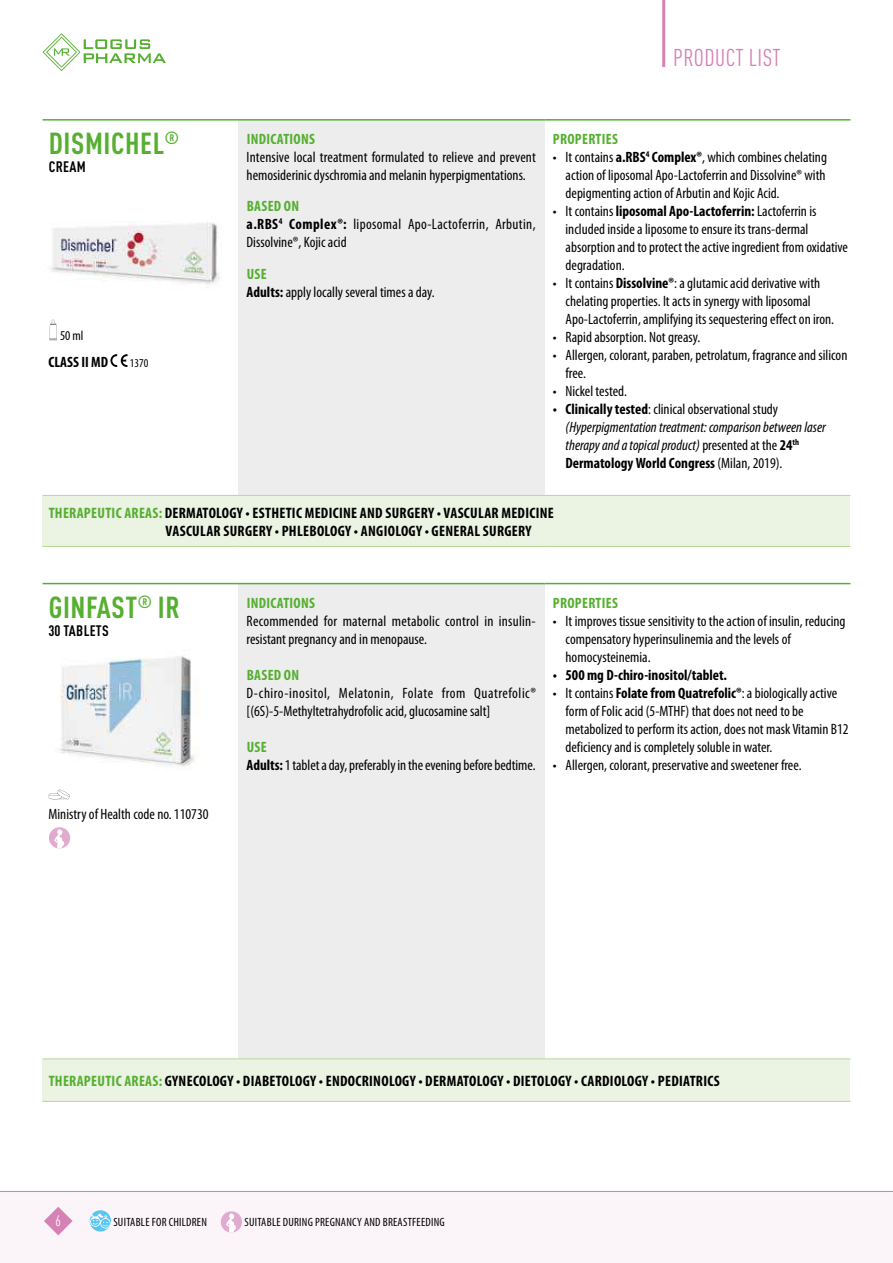
<style>
.page{position:relative;width:893px;height:1263px;background:#fff}
.page>*{position:absolute;margin:0;border:0;box-sizing:border-box;transform-origin:0 0}
.t1{font:700 condensed 30px "DIN Pro";letter-spacing:.02em;color:#56af31}
.t2{font:condensed 24px "DIN Pro";letter-spacing:.02em;color:#d682b5}
.t3{font:700 condensed 15.15px/18.1px "Myriad Pro";letter-spacing:.02em;color:#000}
.t4{font:condensed 15px/18px "Myriad Pro";color:#000}
.t5{font:italic condensed 15px/18px "Myriad Pro";color:#000}
.t6{font:condensed 15px/18px "Myriad Pro";letter-spacing:.025em;color:#000}
.t7{font:700 condensed 15px "Myriad Pro";letter-spacing:.02em;color:#56af31}
.t8{font:700 condensed 15px "Myriad Pro";color:#000}
.t9{font:700 condensed 15px "DIN Pro";letter-spacing:.02em;color:#000}
.t10{font:condensed 15px "DIN Pro";color:#fff}
.t11{font:condensed 13.5px "Myriad Pro";color:#000}
.t12{font:condensed 12px "Myriad Pro";letter-spacing:.02em;color:#000}
.s1{font-weight:700;color:#56af31}
.s2{font-weight:700}
.s3{font-weight:700;font-style:normal}
.s4{font-style:normal}
.s5{color:#56af31}
</style>
<div class="page">
<div style="left:0;top:1191px;width:893px;height:72px;background:#fbf4f9"></div>
<div style="left:90px;top:1210px;width:21px;height:21px;background:#5bc5f2;border-radius:50%"></div>
<svg style="left:90px;top:1213px;width:21px;height:16px"></svg>
<svg style="left:220px;top:1211px;width:22px;height:22px"></svg>
<hr style="left:0;top:1191px;width:893px;height:1px;background:#d682b5">
<svg style="left:43px;top:33px;width:123px;height:38px"></svg>
<svg style="left:44px;top:1207px;width:29px;height:28px"></svg>
<hr style="left:662px;top:0;width:3px;height:67px;background:#d682b5">
<div style="left:238px;top:120px;width:306px;height:375px;background:#ededed"></div>
<div style="left:43px;top:495px;width:807px;height:51px;background:#ebf3e3"></div>
<hr style="left:43px;top:119px;width:195px;height:2px;background:#56af31">
<hr style="left:238px;top:119px;width:306px;height:2px;background:#56af31">
<hr style="left:544px;top:119px;width:306px;height:2px;background:#56af31">
<hr style="left:43px;top:495px;width:195px;height:1px;background:#b8d79b">
<hr style="left:238px;top:495px;width:306px;height:1px;background:#b8d79b">
<hr style="left:544px;top:495px;width:306px;height:1px;background:#b8d79b">
<hr style="left:43px;top:546px;width:195px;height:1px;background:#b8d79b">
<hr style="left:238px;top:546px;width:306px;height:1px;background:#b8d79b">
<hr style="left:544px;top:546px;width:306px;height:1px;background:#b8d79b">
<img style="left:50px;top:221px;width:170px;height:64px">
<svg style="left:49px;top:320px;width:8px;height:20px"></svg>
<svg style="left:110px;top:354px;width:18px;height:13px"></svg>
<div style="left:238px;top:584px;width:306px;height:475px;background:#ededed"></div>
<div style="left:43px;top:1059px;width:807px;height:42px;background:#ebf3e3"></div>
<hr style="left:43px;top:583px;width:195px;height:1px;background:#56af31">
<hr style="left:238px;top:583px;width:306px;height:1px;background:#56af31">
<hr style="left:544px;top:583px;width:306px;height:1px;background:#56af31">
<hr style="left:43px;top:1058px;width:195px;height:1px;background:#b8d79b">
<hr style="left:238px;top:1058px;width:306px;height:1px;background:#b8d79b">
<hr style="left:544px;top:1058px;width:306px;height:1px;background:#b8d79b">
<hr style="left:43px;top:1101px;width:195px;height:1px;background:#b8d79b">
<hr style="left:238px;top:1101px;width:306px;height:1px;background:#b8d79b">
<hr style="left:544px;top:1101px;width:306px;height:1px;background:#b8d79b">
<img style="left:60px;top:656px;width:135px;height:110px">
<svg style="left:49px;top:789px;width:21px;height:11px"></svg>
<svg style="left:49px;top:827px;width:22px;height:22px"></svg>
<h1 class="t1" style="left:49px;top:121px;width:132px">DISMICHEL<sup>®</sup></h1>
<p class="t9" style="left:49px;top:155px;width:39px">CREAM</p>
<p class="t11" style="left:60px;top:328px;width:25px">50 ml</p>
<p class="t8" style="left:49px;top:353px;width:61px">CLASS II MD</p>
<p class="t12" style="left:130px;top:356px;width:20px">1370</p>
<h2 class="t2" style="left:673px;top:40px;width:109px">PRODUCT LIST</h2>
<p class="t7" style="left:247px;top:129px;width:70px">INDICATIONS</p>
<p class="t4" style="left:247px;top:148px;width:291px">Intensive local treatment formulated to relieve and prevent hemosiderinic dyschromia and melanin hyperpigmentations.</p>
<p class="t6" style="left:247px;top:197px;width:290px"><span class="s1">BASED ON<br></span><span class="s2">a.RBS</span><sup>4</sup> <span class="s2">Complex®:</span> liposomal Apo-Lactoferrin, Arbutin,<br>Dissolvine®, Kojic acid</p>
<p class="t4" style="left:247px;top:265px;width:189px"><span class="s1">USE<br></span><span class="s2">Adults:</span> apply locally several times a day.</p>
<p class="t7" style="left:553px;top:129px;width:67px">PROPERTIES</p>
<p class="t4" style="left:566px;top:148px;width:263px;text-align:justify;text-indent:-13px">• It contains <span class="s2">a.RBS</span><sup>4</sup> <span class="s2">Complex®</span>, which combines chelating action of liposomal Apo-Lactoferrin and Dissolvine® with depigmenting action of Arbutin and Kojic Acid.</p>
<p class="t4" style="left:566px;top:202px;width:284px;text-indent:-13px">• It contains <span class="s2">liposomal Apo-Lactoferrin:</span> Lactoferrin is included inside a liposome to ensure its trans-dermal absorption and to protect the active ingredient from oxidative degradation.</p>
<p class="t4" style="left:566px;top:274px;width:270px;text-indent:-13px">• It contains <span class="s2">Dissolvine®</span>: a glutamic acid derivative with chelating properties. It acts in synergy with liposomal<br>Apo-Lactoferrin, amplifying its sequestering effect on iron.</p>
<p class="t4" style="left:553px;top:328px;width:149px">• Rapid absorption. Not greasy.</p>
<p class="t4" style="left:566px;top:346px;width:283px;text-indent:-13px">• Allergen, colorant, paraben, petrolatum, fragrance and silicon free.</p>
<p class="t4" style="left:553px;top:382px;width:76px">• Nickel tested.</p>
<p class="t5" style="left:566px;top:400px;width:262px;text-indent:-13px"><span class="s3">• Clinically tested</span><span class="s4">: clinical observational study </span>(Hyperpigmentation treatment: comparison between laser therapy and a topical product) <span class="s4">presented at the</span> <span class="s3">24</span><sup>th </sup><span class="s3">Dermatology World Congress</span> <span class="s4">(Milan, 2019).</span></p>
<p class="t3" style="left:166px;top:503px;width:390px;text-indent:-117px"><span class="s5">THERAPEUTIC AREAS:</span> DERMATOLOGY • ESTHETIC MEDICINE AND SURGERY • VASCULAR MEDICINE<br>VASCULAR SURGERY • PHLEBOLOGY • ANGIOLOGY • GENERAL SURGERY</p>
<h1 class="t1" style="left:49px;top:584px;width:132px">GINFAST<sup>®</sup> IR</h1>
<p class="t9" style="left:49px;top:619px;width:62px">30 TABLETS</p>
<p class="t4" style="left:49px;top:805px;width:162px">Ministry of Health code no. 110730</p>
<p class="t7" style="left:247px;top:593px;width:70px">INDICATIONS</p>
<p class="t4" style="left:247px;top:611px;width:291px">Recommended for maternal metabolic control in insulin&shy;resistant pregnancy and in menopause.</p>
<p class="t7" style="left:247px;top:665px;width:54px">BASED ON</p>
<p class="t4" style="left:247px;top:683px;width:291px">D-chiro-inositol, Melatonin, Folate from Quatrefolic® [(6S)-5-Methyltetrahydrofolic acid, glucosamine salt]</p>
<p class="t4" style="left:247px;top:737px;width:291px"><span class="s1">USE<br></span><span class="s2">Adults:</span> 1 tablet a day, preferably in the evening before bedtime.</p>
<p class="t7" style="left:553px;top:593px;width:67px">PROPERTIES</p>
<p class="t4" style="left:566px;top:611px;width:281px;text-indent:-13px">• It improves tissue sensitivity to the action of insulin, reducing compensatory hyperinsulinemia and the levels of homocysteinemia.</p>
<p class="t8" style="left:553px;top:665px;width:176px">• 500 mg D-chiro-inositol/tablet.</p>
<p class="t4" style="left:566px;top:683px;width:285px;text-indent:-13px">• It contains <span class="s2">Folate from Quatrefolic®</span>: a biologically active form of Folic acid (5-MTHF) that does not need to be metabolized to perform its action, does not mask Vitamin B12 deficiency and is completely soluble in water.</p>
<p class="t4" style="left:553px;top:755px;width:250px">• Allergen, colorant, preservative and sweetener free.</p>
<p class="t3" style="left:49px;top:1071px;width:672px"><span class="s5">THERAPEUTIC AREAS:</span> GYNECOLOGY • DIABETOLOGY • ENDOCRINOLOGY • DERMATOLOGY • DIETOLOGY • CARDIOLOGY • PEDIATRICS</p>
<p class="t10" style="left:56px;top:1210px;width:7px">6</p>
<p class="t12" style="left:113px;top:1214px;width:95px">SUITABLE FOR CHILDREN</p>
<p class="t12" style="left:244px;top:1214px;width:202px">SUITABLE DURING PREGNANCY AND BREASTFEEDING</p>
</div>
